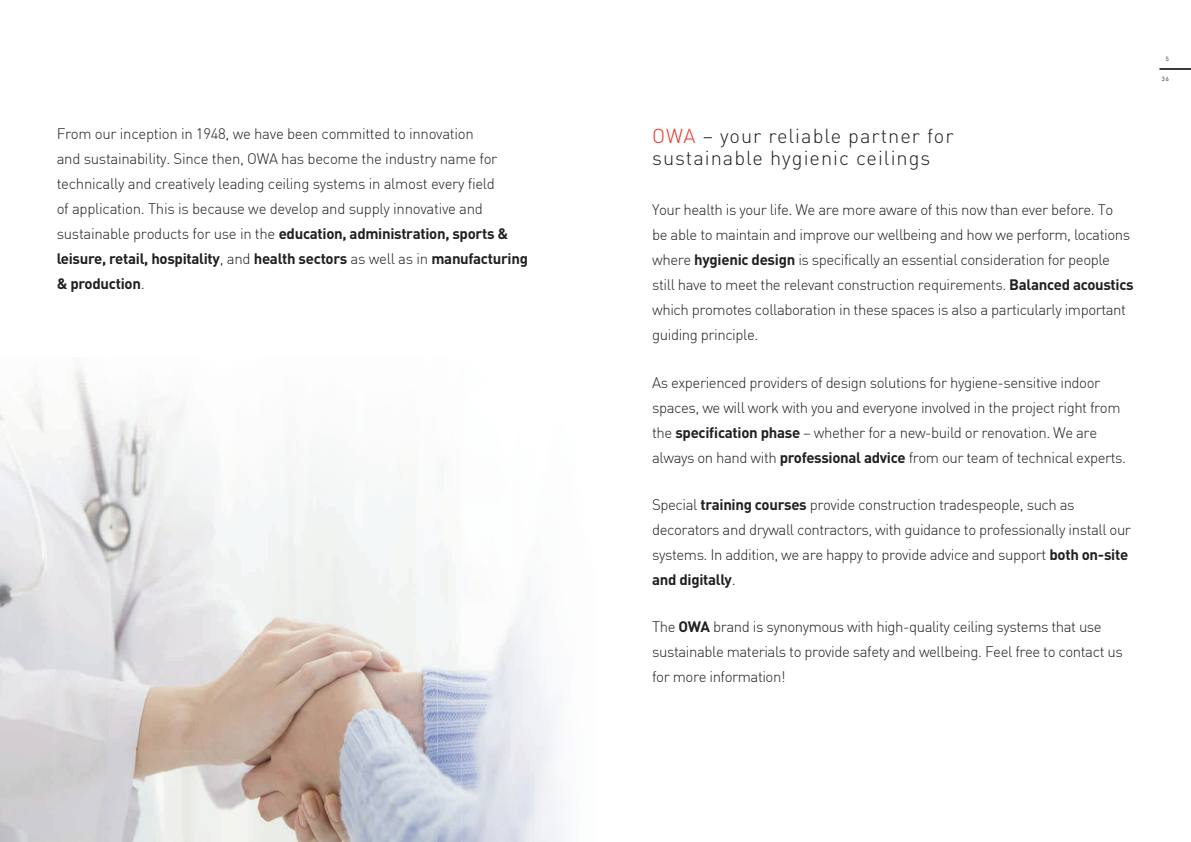
<style>
.page{position:relative;width:1191px;height:842px;background:#fff}
.page>*{position:absolute;margin:0;border:0;box-sizing:border-box;transform-origin:0 0}
.t1{font:300 20px/22px "DIN Pro";letter-spacing:.05em;color:#231f20}
.t2{font:300 15px/25px "DIN";letter-spacing:-.03em;color:#231f20}
.t3{font:700 15px/25px "DIN Pro";letter-spacing:-.02em;color:#231f20}
.t4{font:6px "DIN Pro";color:#231f20}
.s1{font-family:"DIN";font-weight:300}
.s2{color:#ed3226}
.s3{font-family:"DIN Pro";font-weight:700}
</style>
<div class="page">
<img style="left:165px;top:419px;width:272px;height:423px">
<img style="left:110px;top:419px;width:55px;height:423px">
<img style="left:55px;top:443px;width:55px;height:399px">
<img style="left:0;top:480px;width:55px;height:362px">
<img style="left:412px;top:419px;width:25px;height:26px">
<img style="left:0;top:368px;width:102px;height:112px">
<img style="left:102px;top:419px;width:36px;height:24px">
<img style="left:0;top:480px;width:46px;height:31px">
<img style="left:437px;top:463px;width:24px;height:379px">
<img style="left:461px;top:669px;width:25px;height:173px">
<img style="left:443px;top:463px;width:18px;height:102px">
<div style="left:517px;top:636px;width:26px;height:152px;background:#ecedf3"></div>
<img style="left:492px;top:600px;width:44px;height:36px">
<div style="left:523px;top:636px;width:26px;height:69px;background:#f3f5f8"></div>
<div style="left:544px;top:704px;width:19px;height:104px;background:#f4f6f8"></div>
<hr style="left:1159px;top:69px;width:32px;height:1px;background:#231f20">
<p class="t2" style="left:57px;top:121px;width:442px">From our inception in 1948, we have been committed to innovation and sustainability. Since then, OWA has become the industry name for technically and creatively leading ceiling systems in almost every field of application. This is because we develop and supply innovative and</p>
<p class="t3" style="left:57px;top:220px;width:473px"><span class="s1">sustainable products for use in the</span> education, administration, sports &amp; leisure, retail, hospitality<span class="s1">, and</span> health sectors <span class="s1">as well as in</span> manufacturing &amp; production<span class="s1">.</span></p>
<h1 class="t1" style="left:652px;top:124px;width:303px"><span class="s2">OWA</span> – your reliable partner for sustainable hygienic ceilings</h1>
<p class="t2" style="left:652px;top:197px;width:483px">Your health is your life. We are more aware of this now than ever before. To<br>be able to maintain and improve our wellbeing and how we perform, locations where <span class="s3">hygienic design</span> is specifically an essential consideration for people still have to meet the relevant construction requirements. <span class="s3">Balanced acoustics </span>which promotes collaboration in these spaces is also a particularly important guiding principle.</p>
<p class="t2" style="left:652px;top:369px;width:475px">As experienced providers of design solutions for hygiene-sensitive indoor spaces, we will work with you and everyone involved in the project right from the <span class="s3">specification phase</span> – whether for a new-build or renovation. We are always on hand with <span class="s3">professional advice</span> from our team of technical experts.</p>
<p class="t2" style="left:652px;top:492px;width:480px">Special <span class="s3">training courses</span> provide construction tradespeople, such as decorators and drywall contractors, with guidance to professionally install our systems. In addition, we are happy to provide advice and support <span class="s3">both on-site</span></p>
<p class="t3" style="left:652px;top:566px;width:85px">and digitally<span class="s1">.</span></p>
<p class="t2" style="left:652px;top:614px;width:472px">The <span class="s3">OWA</span> brand is synonymous with high-quality ceiling systems that use sustainable materials to provide safety and wellbeing. Feel free to contact us for more information!</p>
<p class="t4" style="left:1165px;top:55px;width:5px">5</p>
<p class="t4" style="left:1162px;top:75px;width:8px">36</p>
</div>
